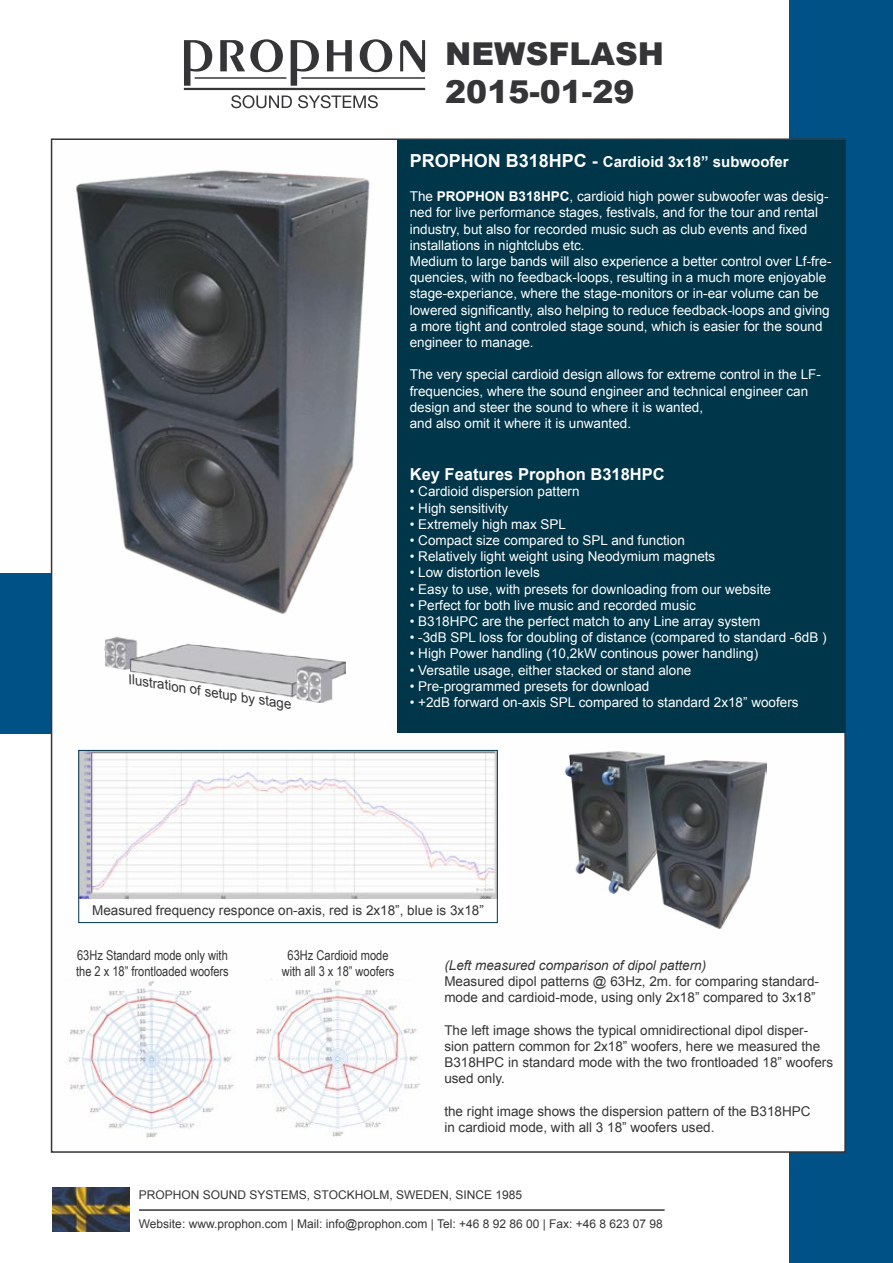
<style>
.page{position:relative;width:893px;height:1263px;background:#fff}
.page>*{position:absolute;margin:0;border:0;box-sizing:border-box;transform-origin:0 0}
.t1{font:900 31.5px/37.8px "Arial";color:#353537}
.t2{font:700 16.5px "Arial";color:#fefefe}
.t3{font:700 15px "Arial";color:#fefefe}
.t4{font:13.5px/16.2px "Arial";color:#fefefe}
.t5{font:13.5px/16.2px "Arial";color:#353537}
.t6{font:13.5px/16.2px "Arial Narrow";color:#353537}
.t7{font:italic 13.5px "Arial";color:#353537}
.t8{font:italic 13.5px "Arial";color:#353537}
.t9{font:12px "Arial";color:#353537}
.s1{font-size:18px}
.s2{font-weight:700}
</style>
<div class="page">
<div style="left:0;top:573px;width:893px;height:160px;background:#005186"></div>
<div style="left:789px;top:0;width:104px;height:1263px;background:#005186"></div>
<div style="left:52px;top:139px;width:793px;height:1013px;background:#fefefe"></div>
<svg style="left:220px;top:39px;width:63px;height:33px"></svg>
<svg style="left:327px;top:40px;width:25px;height:31px"></svg>
<svg style="left:360px;top:39px;width:32px;height:33px"></svg>
<svg style="left:400px;top:40px;width:25px;height:32px"></svg>
<hr style="left:195px;top:78px;width:91px;height:1px;background:#353537">
<hr style="left:301px;top:78px;width:124px;height:1px;background:#353537">
<hr style="left:184px;top:88px;width:241px;height:2px;background:#353537">
<svg style="left:184px;top:40px;width:28px;height:46px"></svg>
<svg style="left:291px;top:40px;width:28px;height:46px"></svg>
<svg style="left:231px;top:95px;width:61px;height:13px"></svg>
<svg style="left:298px;top:95px;width:80px;height:13px"></svg>
<img style="left:52px;top:1187px;width:78px;height:44px">
<hr style="left:139px;top:1209px;width:526px;height:2px;background:#353537">
<img style="left:564px;top:751px;width:101px;height:143px">
<img style="left:644px;top:759px;width:122px;height:170px">
<img style="left:255px;top:978px;width:165px;height:158px">
<img style="left:68px;top:979px;width:166px;height:158px">
<img style="left:81px;top:752px;width:414px;height:147px">
<div style="left:79px;top:750px;width:418px;height:173px;border:1px solid #00364a"></div>
<div style="left:397px;top:140px;width:449px;height:592px;background:#00364a"></div>
<img style="left:76px;top:170px;width:294px;height:444px">
<img style="left:105px;top:637px;width:240px;height:65px">
<p class="t8" style="left:130px;top:670px;width:167px;rotate:9deg">Ilustration of setup by stage</p>
<h1 class="t1" style="left:445px;top:34px;width:220px">NEWSFLASH<br>2015-01-29</h1>
<p class="t3" style="left:410px;top:152px;width:380px"><span class="s1">PROPHON B318HPC -</span> Cardioid 3x18” subwoofer</p>
<p class="t4" style="left:410px;top:188px;width:423px">The <span class="s2">PROPHON B318HPC</span>, cardioid high power subwoofer was desig&shy;ned for live performance stages, festivals, and for the tour and rental industry, but also for recorded music such as club events and fixed installations in nightclubs etc.<br>Medium to large bands will also experience a better control over Lf-fre&shy;quencies, with no feedback-loops, resulting in a much more enjoyable stage-experiance, where the stage-monitors or in-ear volume can be lowered significantly, also helping to reduce feedback-loops and giving a more tight and controled stage sound, which is easier for the sound engineer to manage.</p>
<p class="t4" style="left:410px;top:367px;width:413px">The very special cardioid design allows for extreme control in the LF&shy;frequencies, where the sound engineer and technical engineer can design and steer the sound to where it is wanted,<br>and also omit it where it is unwanted.</p>
<p class="t2" style="left:410px;top:463px;width:256px">Key Features Prophon B318HPC</p>
<p class="t4" style="left:410px;top:484px;width:171px">• Cardioid dispersion pattern</p>
<p class="t4" style="left:410px;top:500px;width:100px">• High sensitivity</p>
<p class="t4" style="left:410px;top:516px;width:158px">• Extremely high max SPL</p>
<p class="t4" style="left:410px;top:532px;width:277px">• Compact size compared to SPL and function</p>
<p class="t4" style="left:410px;top:548px;width:307px">• Relatively light weight using Neodymium magnets</p>
<p class="t4" style="left:410px;top:565px;width:132px">• Low distortion levels</p>
<p class="t4" style="left:410px;top:581px;width:363px">• Easy to use, with presets for downloading from our website</p>
<p class="t4" style="left:410px;top:597px;width:288px">• Perfect for both live music and recorded music</p>
<p class="t4" style="left:410px;top:613px;width:352px">• B318HPC are the perfect match to any Line array system</p>
<p class="t4" style="left:410px;top:629px;width:418px">• -3dB SPL loss for doubling of distance (compared to standard -6dB )</p>
<p class="t4" style="left:410px;top:646px;width:350px">• High Power handling (10,2kW continous power handling)</p>
<p class="t4" style="left:410px;top:662px;width:283px">• Versatile usage, either stacked or stand alone</p>
<p class="t4" style="left:410px;top:678px;width:241px">• Pre-programmed presets for download</p>
<p class="t4" style="left:410px;top:694px;width:390px">• +2dB forward on-axis SPL compared to standard 2x18” woofers</p>
<p class="t5" style="left:92px;top:902px;width:393px">Measured frequency responce on-axis, red is 2x18”, blue is 3x18”</p>
<p class="t6" style="left:76px;top:946px;width:154px">63Hz Standard mode only with the 2 x 18” frontloaded woofers</p>
<p class="t6" style="left:282px;top:946px;width:114px;text-align:center">63Hz Cardioid mode with all 3 x 18” woofers</p>
<p class="t7" style="left:444px;top:956px;width:263px">(Left measured comparison of dipol pattern)</p>
<p class="t5" style="left:444px;top:973px;width:376px">Measured dipol patterns @ 63Hz, 2m. for comparing standard&shy;mode and cardioid-mode, using only 2x18” compared to 3x18”</p>
<p class="t5" style="left:444px;top:1022px;width:390px">The left image shows the typical omnidirectional dipol disper&shy;sion pattern common for 2x18” woofers, here we measured the B318HPC in standard mode with the two frontloaded 18” woofers used only.</p>
<p class="t5" style="left:444px;top:1103px;width:368px">the right image shows the dispersion pattern of the B318HPC in cardioid mode, with all 3 18” woofers used.</p>
<p class="t9" style="left:139px;top:1187px;width:385px">PROPHON SOUND SYSTEMS, STOCKHOLM, SWEDEN, SINCE 1985</p>
<p class="t9" style="left:139px;top:1216px;width:526px">Website: www.prophon.com | Mail: info@prophon.com | Tel: +46 8 92 86 00 | Fax: +46 8 623 07 98</p>
</div>
